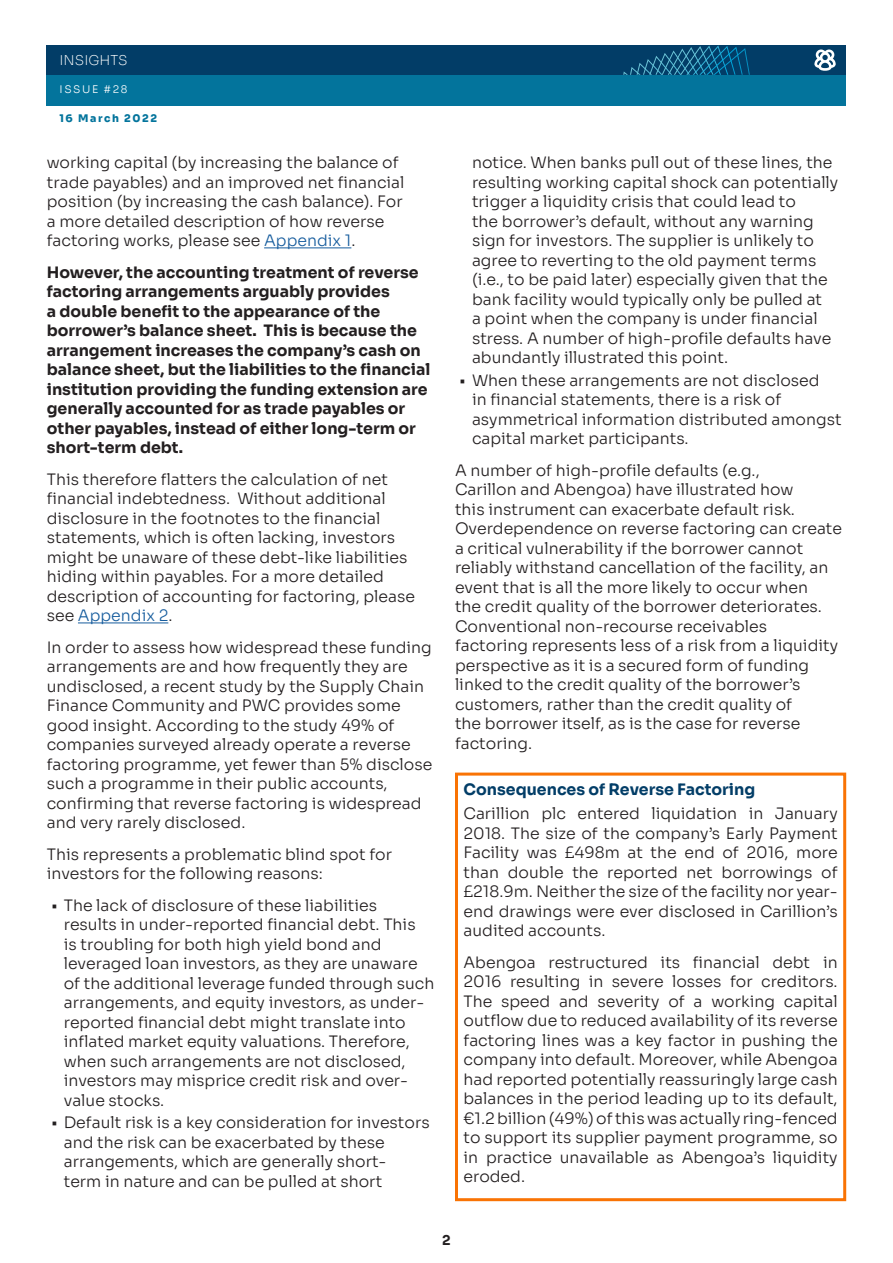
<style>
.page{position:relative;width:893px;height:1263px;background:#fff}
.page>*{position:absolute;margin:0;border:0;box-sizing:border-box;transform-origin:0 0}
._05_1_BODYTEXT_01_So{font:300 15.75px/19.5px "Sora";color:#231f20}
._05_1_BODYTEXT_01_So-2{font:700 15.75px/19.5px "Sora";color:#231f20}
._05_1_BODYTEXT_01_So-3{font:700 15.75px "Sora";color:#023d67}
.t1{font:200 13.5px "Sora";color:#fff}
._05_1_BODYTEXT_01_So-4{font:700 13.5px "Sora";color:#231f20}
.t2{font:800 10.5px "Sora";letter-spacing:.15em;color:#03749c}
.t3{font:300 10.5px "Sora";letter-spacing:.15em;color:#fff}
.s1{color:#175d9e}
</style>
<div class="page">
<div style="left:47px;top:45px;width:799px;height:30px;background:#023d67"></div>
<svg style="left:623px;top:45px;width:127px;height:30px"></svg>
<div style="left:47px;top:75px;width:799px;height:30px;background:#03749c"></div>
<div style="left:455px;top:772px;width:391px;height:429px;border:3px solid #f97304"></div>
<hr style="left:264px;top:247px;width:87px;height:1px;background:#175d9e">
<hr style="left:78px;top:622px;width:90px;height:1px;background:#175d9e">
<svg style="left:814px;top:50px;width:22px;height:21px"></svg>
<p class="t1" style="left:60px;top:49px;width:70px">INSIGHTS</p>
<p class="t3" style="left:60px;top:81px;width:69px">ISSUE #28</p>
<p class="t2" style="left:60px;top:109px;width:99px">16 March 2022</p>
<p class="_05_1_BODYTEXT_01_So" style="left:47px;top:151px;width:359px">working capital (by increasing the balance of trade payables) and an improved net financial position (by increasing the cash balance). For a more detailed description of how reverse factoring works, please see <span class="s1">Appendix 1</span>.</p>
<p class="_05_1_BODYTEXT_01_So-2" style="left:47px;top:261px;width:385px">However, the accounting treatment of reverse factoring arrangements arguably provides<br>a double benefit to the appearance of the borrower’s balance sheet. This is because the arrangement increases the company’s cash on balance sheet, but the liabilities to the financial institution providing the funding extension are generally accounted for as trade payables or other payables, instead of either long-term or short-term debt.</p>
<p class="_05_1_BODYTEXT_01_So" style="left:47px;top:468px;width:370px">This therefore flatters the calculation of net financial indebtedness. Without additional disclosure in the footnotes to the financial statements, which is often lacking, investors might be unaware of these debt-like liabilities hiding within payables. For a more detailed description of accounting for factoring, please see <span class="s1">Appendix 2</span>.</p>
<p class="_05_1_BODYTEXT_01_So" style="left:47px;top:636px;width:387px">In order to assess how widespread these funding arrangements are and how frequently they are undisclosed, a recent study by the Supply Chain Finance Community and PWC provides some good insight. According to the study 49% of companies surveyed already operate a reverse factoring programme, yet fewer than 5% disclose such a programme in their public accounts, confirming that reverse factoring is widespread and very rarely disclosed.</p>
<p class="_05_1_BODYTEXT_01_So" style="left:47px;top:843px;width:347px">This represents a problematic blind spot for investors for the following reasons:</p>
<p class="_05_1_BODYTEXT_01_So" style="left:64px;top:894px;width:372px;text-indent:-13px">• The lack of disclosure of these liabilities<br>results in under-reported financial debt. This<br>is troubling for both high yield bond and leveraged loan investors, as they are unaware of the additional leverage funded through such arrangements, and equity investors, as under&shy;reported financial debt might translate into inflated market equity valuations. Therefore, when such arrangements are not disclosed, investors may misprice credit risk and over&shy;value stocks.</p>
<p class="_05_1_BODYTEXT_01_So" style="left:64px;top:1111px;width:367px;text-indent:-13px">• Default risk is a key consideration for investors and the risk can be exacerbated by these arrangements, which are generally short-<br>term in nature and can be pulled at short</p>
<p class="_05_1_BODYTEXT_01_So" style="left:472px;top:151px;width:368px">notice. When banks pull out of these lines, the resulting working capital shock can potentially trigger a liquidity crisis that could lead to<br>the borrower’s default, without any warning sign for investors. The supplier is unlikely to agree to reverting to the old payment terms (i.e., to be paid later) especially given that the bank facility would typically only be pulled at<br>a point when the company is under financial stress. A number of high-profile defaults have abundantly illustrated this point.</p>
<p class="_05_1_BODYTEXT_01_So" style="left:472px;top:369px;width:371px;text-indent:-13px">• When these arrangements are not disclosed<br>in financial statements, there is a risk of asymmetrical information distributed amongst capital market participants.</p>
<p class="_05_1_BODYTEXT_01_So" style="left:455px;top:459px;width:389px">A number of high-profile defaults (e.g.,<br>Carillon and Abengoa) have illustrated how<br>this instrument can exacerbate default risk.<br>Overdependence on reverse factoring can create a critical vulnerability if the borrower cannot reliably withstand cancellation of the facility, an event that is all the more likely to occur when<br>the credit quality of the borrower deteriorates.<br>Conventional non-recourse receivables factoring represents less of a risk from a liquidity perspective as it is a secured form of funding linked to the credit quality of the borrower’s customers, rather than the credit quality of<br>the borrower itself, as is the case for reverse factoring.</p>
<p class="_05_1_BODYTEXT_01_So-3" style="left:463px;top:777px;width:293px">Consequences of Reverse Factoring</p>
<p class="_05_1_BODYTEXT_01_So" style="left:463px;top:802px;width:376px;text-align:justify">Carillion plc entered liquidation in January 2018. The size of the company’s Early Payment Facility was £498m at the end of 2016, more than double the reported net borrowings of £218.9m. Neither the size of the facility nor year&shy;end drawings were ever disclosed in Carillion’s audited accounts.</p>
<p class="_05_1_BODYTEXT_01_So" style="left:463px;top:951px;width:376px;text-align:justify">Abengoa restructured its financial debt in 2016 resulting in severe losses for creditors.<br>The speed and severity of a working capital outflow due to reduced availability of its reverse factoring lines was a key factor in pushing the company into default. Moreover, while Abengoa had reported potentially reassuringly large cash balances in the period leading up to its default, €1.2 billion (49%) of this was actually ring-fenced to support its supplier payment programme, so in practice unavailable as Abengoa’s liquidity eroded.</p>
<p class="_05_1_BODYTEXT_01_So-4" style="left:442px;top:1228px;width:10px">2</p>
</div>
